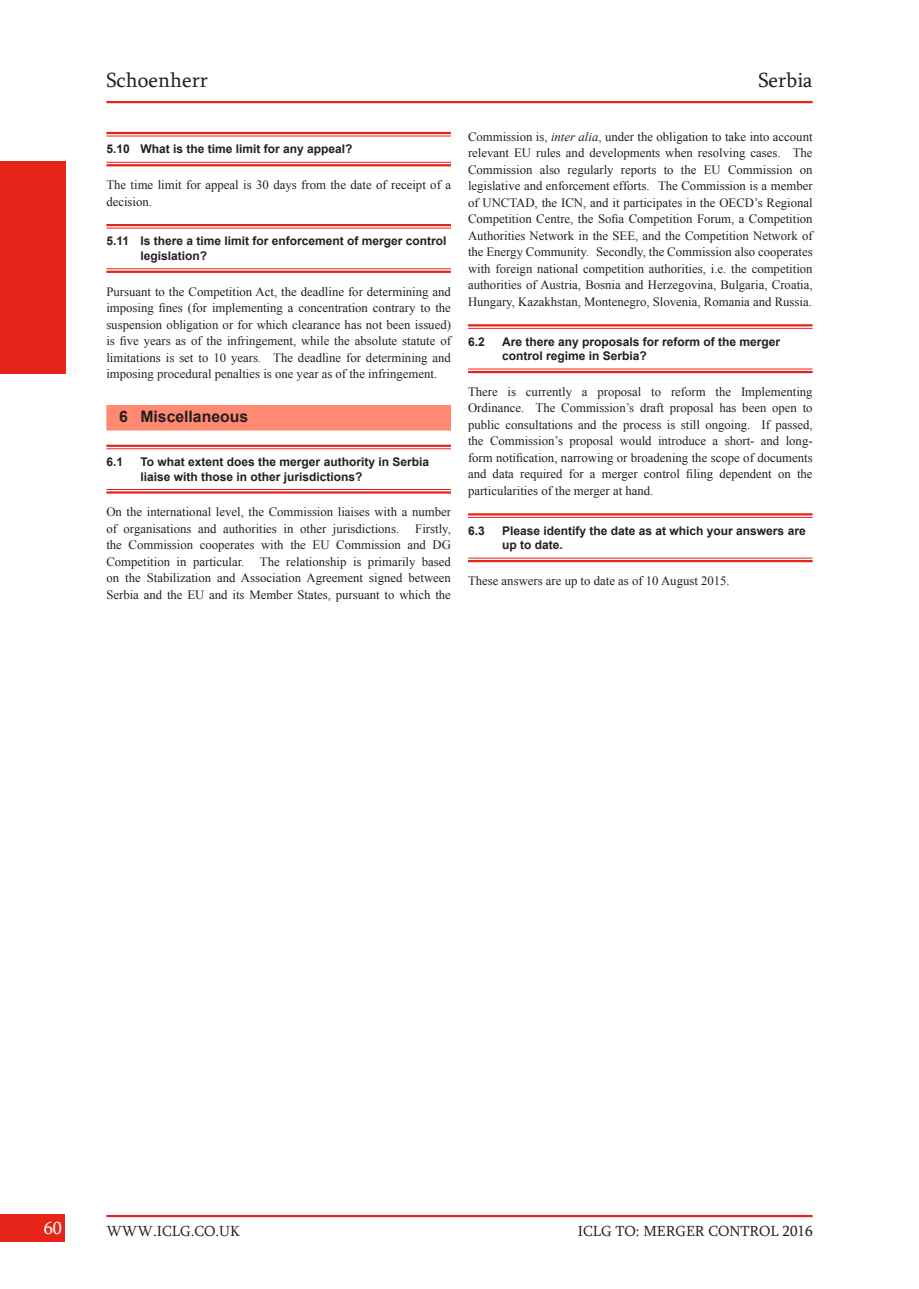
<style>
.page{position:relative;width:919px;height:1289px;background:#fff}
.page>*{position:absolute;margin:0;border:0;box-sizing:border-box;transform-origin:0 0}
.Top_-_Folio_left{font:21px "Sylfaen";color:#231f20}
.Top_-_Folio_right{font:21px "Sylfaen";color:#231f20}
.t1{font:18px "Sylfaen";color:#fff}
.Heading{font:700 15.75px "Arial";color:#231f20}
.t2{font:15px "Sylfaen";color:#231f20}
.Body_Text{font:12.75px/16.5px "Times New Roman";color:#231f20;text-align:justify}
.MS_-_Questions{font:700 12px/14.4px "Arial";color:#231f20}
.s1{font-style:italic}
</style>
<div class="page">
<div style="left:0;top:1214px;width:65px;height:28px;background:#e72419"></div>
<hr style="left:106px;top:1214px;width:706px;height:3px;background:#e72419">
<hr style="left:106px;top:101px;width:706px;height:2px;background:#e72419">
<div style="left:0;top:161px;width:66px;height:213px;background:#e72419"></div>
<hr style="left:106px;top:132px;width:345px;height:2px;background:#e72419">
<hr style="left:106px;top:136px;width:345px;height:1px;background:#e72419">
<hr style="left:106px;top:162px;width:345px;height:1px;background:#e72419">
<hr style="left:106px;top:164px;width:345px;height:2px;background:#e72419">
<hr style="left:106px;top:224px;width:345px;height:2px;background:#e72419">
<hr style="left:106px;top:228px;width:345px;height:1px;background:#e72419">
<hr style="left:106px;top:268px;width:345px;height:1px;background:#e72419">
<hr style="left:106px;top:271px;width:345px;height:2px;background:#e72419">
<div style="left:106px;top:405px;width:345px;height:25px;background:#ff8971"></div>
<hr style="left:106px;top:444px;width:345px;height:3px;background:#e72419">
<hr style="left:106px;top:448px;width:345px;height:1px;background:#e72419">
<hr style="left:106px;top:489px;width:345px;height:1px;background:#e72419">
<hr style="left:106px;top:491px;width:345px;height:2px;background:#e72419">
<hr style="left:468px;top:324px;width:344px;height:2px;background:#e72419">
<hr style="left:468px;top:328px;width:344px;height:1px;background:#e72419">
<hr style="left:468px;top:368px;width:344px;height:1px;background:#e72419">
<hr style="left:468px;top:371px;width:344px;height:2px;background:#e72419">
<hr style="left:468px;top:513px;width:344px;height:2px;background:#e72419">
<hr style="left:468px;top:517px;width:344px;height:1px;background:#e72419">
<hr style="left:468px;top:557px;width:344px;height:1px;background:#e72419">
<hr style="left:468px;top:560px;width:344px;height:2px;background:#e72419">
<p class="Top_-_Folio_left" style="left:106px;top:66px;width:103px">Schoenherr</p>
<p class="Top_-_Folio_right" style="left:758px;top:66px;width:56px">Serbia</p>
<p class="MS_-_Questions" style="left:106px;top:142px;width:248px">5.10 What is the time limit for any appeal?</p>
<p class="Body_Text" style="left:106px;top:176px;width:346px">The time limit for appeal is 30 days from the date of receipt of a decision.</p>
<p class="MS_-_Questions" style="left:140px;top:234px;width:308px;text-indent:-34px">5.11 Is there a time limit for enforcement of merger control legislation?</p>
<p class="Body_Text" style="left:106px;top:283px;width:346px">Pursuant to the Competition Act, the deadline for determining and imposing fines (for implementing a concentration contrary to the suspension obligation or for which clearance has not been issued) is five years as of the infringement, while the absolute statute of limitations is set to 10 years. The deadline for determining and imposing procedural penalties is one year as of the infringement.</p>
<p class="Heading" style="left:119px;top:406px;width:130px">6 Miscellaneous</p>
<p class="MS_-_Questions" style="left:106px;top:455px;width:18px">6.1</p>
<p class="MS_-_Questions" style="left:140px;top:455px;width:290px">To what extent does the merger authority in Serbia liaise with those in other jurisdictions?</p>
<p class="Body_Text" style="left:106px;top:503px;width:346px">On the international level, the Commission liaises with a number of organisations and authorities in other jurisdictions.</p>
<p class="Body_Text" style="left:106px;top:520px;width:346px;text-indent:309px">Firstly, the Commission cooperates with the EU Commission and DG Competition in particular. The relationship is primarily based on the Stabilization and Association Agreement signed between Serbia and the EU and its Member States, pursuant to which the</p>
<p class="Body_Text" style="left:468px;top:128px;width:346px">Commission is, <span class="s1">inter alia</span>, under the obligation to take into account relevant EU rules and developments when resolving cases. The Commission also regularly reports to the EU Commission on legislative and enforcement efforts. The Commission is a member of UNCTAD, the ICN, and it participates in the OECD’s Regional Competition Centre, the Sofia Competition Forum, a Competition Authorities Network in the SEE, and the Competition Network of the Energy Community. Secondly, the Commission also cooperates with foreign national competition authorities, i.e. the competition authorities of Austria, Bosnia and Herzegovina, Bulgaria, Croatia, Hungary, Kazakhstan, Montenegro, Slovenia, Romania and Russia.</p>
<p class="MS_-_Questions" style="left:468px;top:335px;width:18px">6.2</p>
<p class="MS_-_Questions" style="left:502px;top:335px;width:280px">Are there any proposals for reform of the merger control regime in Serbia?</p>
<p class="Body_Text" style="left:468px;top:383px;width:346px">There is currently a proposal to reform the Implementing Ordinance. The Commission’s draft proposal has been open to public consultations and the process is still ongoing. If passed, the Commission’s proposal would introduce a short- and long&shy;form notification, narrowing or broadening the scope of documents and data required for a merger control filing dependent on the particularities of the merger at hand.</p>
<p class="MS_-_Questions" style="left:468px;top:523px;width:18px">6.3</p>
<p class="MS_-_Questions" style="left:502px;top:523px;width:305px">Please identify the date as at which your answers are up to date.</p>
<p class="Body_Text" style="left:468px;top:572px;width:263px">These answers are up to date as of 10 August 2015.</p>
<h2 class="t1" style="left:44px;top:1215px;width:20px">60</h2>
<p class="t2" style="left:106px;top:1221px;width:135px">WWW.ICLG.CO.UK</p>
<p class="t2" style="left:577px;top:1221px;width:236px">ICLG TO: MERGER CONTROL 2016</p>
</div>
